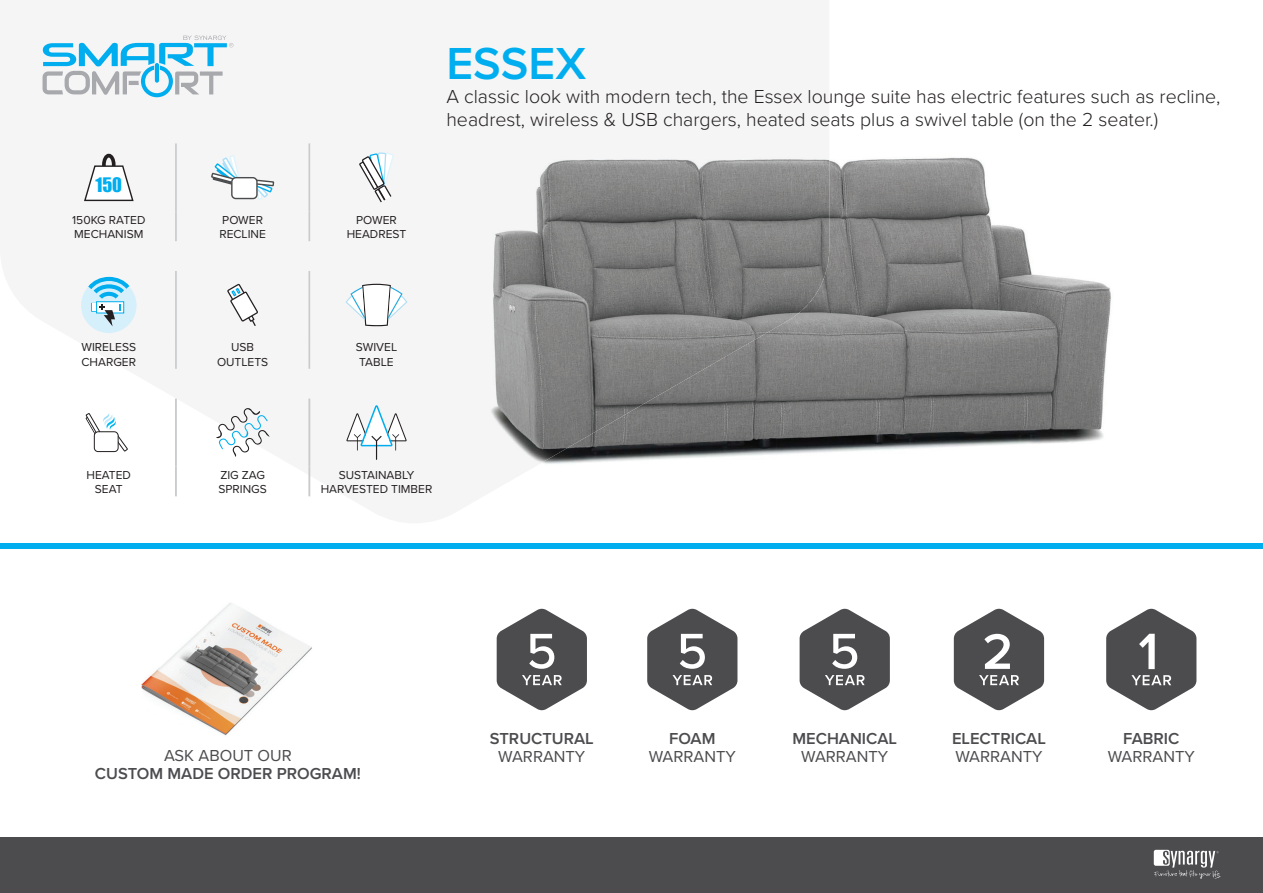
<style>
.page{position:relative;width:1263px;height:893px;background:#fff}
.page>*{position:absolute;margin:0;border:0;box-sizing:border-box;transform-origin:0 0}
.t1{font:600 46.5px "Proxima Nova";color:#00aeef}
.t2{font:300 19.5px/23.4px "Proxima Nova";color:#231f20}
.t3{font:18.3px "Impact";color:#00aeef}
.t4{font:600 16.5px "Proxima Nova";color:#4c4c4f}
.t5{font:16.5px "Proxima Nova";color:#4c4c4f}
.t6{font:12px/14.4px "Proxima Nova";color:#231f20}
</style>
<div class="page">
<div style="left:0;top:838px;width:1263px;height:55px;background:#4c4c4f"></div>
<div style="left:0;top:543px;width:1263px;height:6px;background:#00aeef"></div>
<svg style="left:43px;top:36px;width:190px;height:61px"></svg>
<svg style="left:1154px;top:850px;width:66px;height:29px"></svg>
<img style="left:829px;top:157px;width:282px;height:295px">
<img style="left:489px;top:156px;width:340px;height:308px">
<svg style="left:647px;top:609px;width:90px;height:101px"></svg>
<svg style="left:497px;top:609px;width:90px;height:101px"></svg>
<svg style="left:800px;top:609px;width:90px;height:101px"></svg>
<svg style="left:954px;top:609px;width:90px;height:101px"></svg>
<svg style="left:1106px;top:609px;width:90px;height:101px"></svg>
<hr style="left:308px;top:143px;width:2px;height:68px;background:#c9cacc">
<hr style="left:308px;top:211px;width:2px;height:30px;background:#c9cacc">
<hr style="left:308px;top:271px;width:2px;height:68px;background:#c9cacc">
<hr style="left:308px;top:339px;width:2px;height:30px;background:#c9cacc">
<hr style="left:175px;top:143px;width:2px;height:68px;background:#c9cacc">
<hr style="left:175px;top:211px;width:2px;height:30px;background:#c9cacc">
<hr style="left:175px;top:271px;width:2px;height:68px;background:#c9cacc">
<hr style="left:175px;top:339px;width:2px;height:30px;background:#c9cacc">
<hr style="left:175px;top:399px;width:2px;height:68px;background:#c9cacc">
<hr style="left:308px;top:399px;width:2px;height:68px;background:#c9cacc">
<hr style="left:175px;top:467px;width:2px;height:29px;background:#c9cacc">
<hr style="left:308px;top:467px;width:2px;height:29px;background:#c9cacc">
<div style="left:102px;top:154px;width:14px;height:22px;border:4px solid #231f20;border-radius:50%"></div>
<svg style="left:84px;top:164px;width:50px;height:38px"></svg>
<svg style="left:211px;top:155px;width:32px;height:30px"></svg>
<svg style="left:249px;top:176px;width:26px;height:24px"></svg>
<div style="left:232px;top:178px;width:25px;height:21px;background:#fff;border-radius:4px"></div>
<div style="left:231px;top:177px;width:27px;height:22px;border:1px solid #4b4c4d;border-radius:4px"></div>
<svg style="left:359px;top:152px;width:35px;height:51px"></svg>
<div style="left:81px;top:278px;width:56px;height:55px;background:#d6f0fb;border-radius:50%"></div>
<svg style="left:84px;top:276px;width:50px;height:50px"></svg>
<svg style="left:227px;top:283px;width:32px;height:44px"></svg>
<svg style="left:346px;top:284px;width:61px;height:42px"></svg>
<svg style="left:85px;top:413px;width:43px;height:39px"></svg>
<svg style="left:216px;top:408px;width:53px;height:49px"></svg>
<svg style="left:346px;top:405px;width:61px;height:55px"></svg>
<img style="left:141px;top:603px;width:171px;height:133px">
<p class="t3" style="left:95px;top:170px;width:28px">150</p>
<p class="t6" style="left:72px;top:212px;width:75px">150KG RATED<br>MECHANISM</p>
<p class="t6" style="left:219px;top:212px;width:48px">POWER<br>RECLINE</p>
<p class="t6" style="left:347px;top:212px;width:61px;text-align:center">POWER<br>HEADREST</p>
<h1 class="t1" style="left:446px;top:29px;width:141px">ESSEX</h1>
<p class="t2" style="left:446px;top:83px;width:775px">A classic look with modern tech, the Essex lounge suite has electric features such as recline, headrest, wireless &amp; USB chargers, heated seats plus a swivel table (on the 2 seater.)</p>
<p class="t6" style="left:82px;top:340px;width:56px">WIRELESS<br>CHARGER</p>
<p class="t6" style="left:217px;top:340px;width:53px;text-align:center">USB<br>OUTLETS</p>
<p class="t6" style="left:356px;top:340px;width:43px">SWIVEL<br>TABLE</p>
<p class="t6" style="left:86px;top:467px;width:46px;text-align:center">HEATED<br>SEAT</p>
<p class="t6" style="left:218px;top:467px;width:50px">ZIG ZAG<br>SPRINGS</p>
<p class="t6" style="left:321px;top:467px;width:113px;text-align:center">SUSTAINABLY<br>HARVESTED TIMBER</p>
<p class="t5" style="left:164px;top:743px;width:129px">ASK ABOUT OUR</p>
<p class="t4" style="left:95px;top:761px;width:267px">CUSTOM MADE ORDER PROGRAM!</p>
<p class="t4" style="left:490px;top:726px;width:106px">STRUCTURAL</p>
<p class="t5" style="left:498px;top:744px;width:88px">WARRANTY</p>
<p class="t4" style="left:669px;top:726px;width:48px">FOAM</p>
<p class="t5" style="left:649px;top:744px;width:88px">WARRANTY</p>
<p class="t4" style="left:792px;top:726px;width:106px">MECHANICAL</p>
<p class="t5" style="left:801px;top:744px;width:88px">WARRANTY</p>
<p class="t4" style="left:952px;top:726px;width:95px">ELECTRICAL</p>
<p class="t5" style="left:955px;top:744px;width:88px">WARRANTY</p>
<p class="t4" style="left:1123px;top:726px;width:58px">FABRIC</p>
<p class="t5" style="left:1108px;top:744px;width:88px">WARRANTY</p>
</div>
